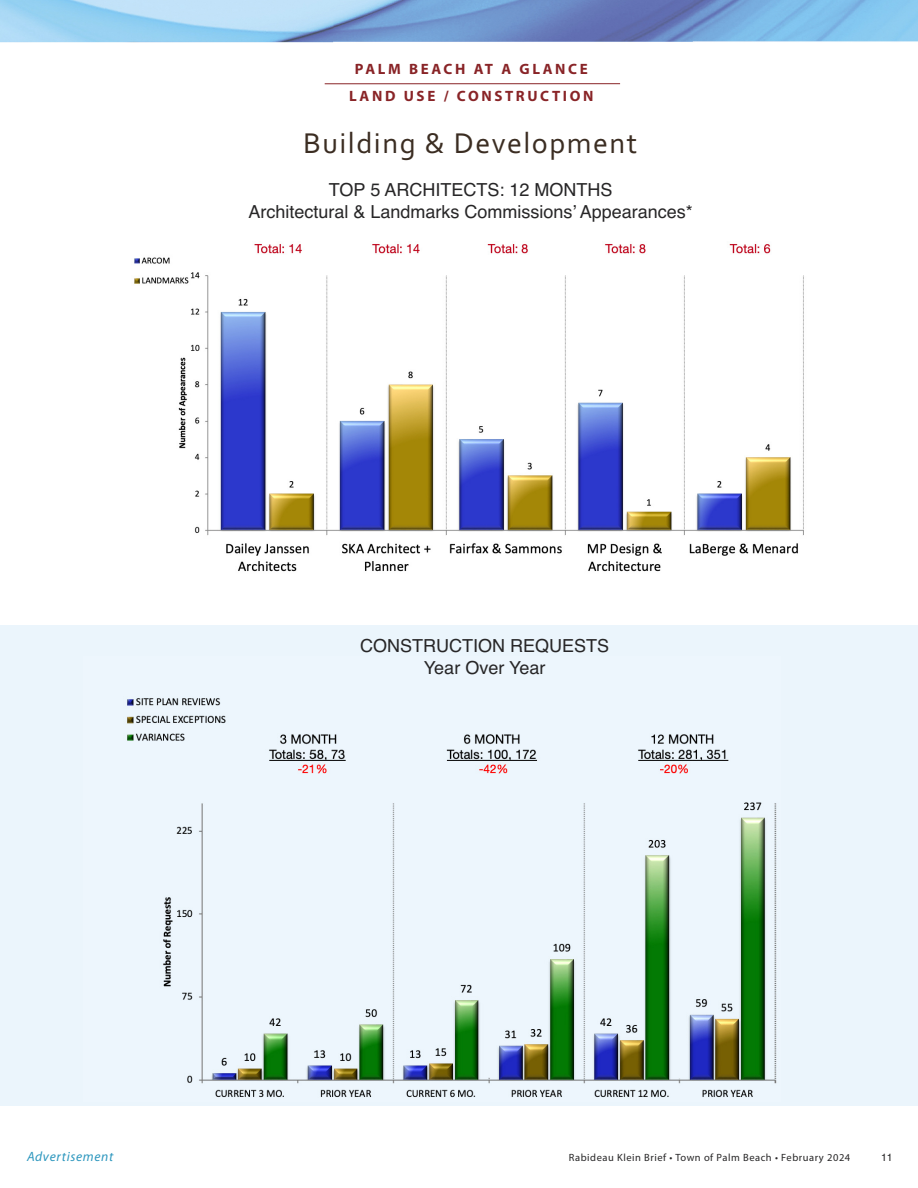
<style>
.page{position:relative;width:918px;height:1188px;background:#fff}
.page>*{position:absolute;margin:0;border:0;box-sizing:border-box;transform-origin:0 0}
.t1{font:30px "Corbel";letter-spacing:.05em;color:#3b2d22}
.t2{font:18px/21.6px "Helvetica";color:#272627;text-align:center}
.t3{font:700 15px/27px "Myriad Pro";letter-spacing:.175em;color:#892427;text-align:center}
.t4{font:italic 13.5px "Myriad Pro";letter-spacing:.05em;color:#2d97be}
.t5{font:10.5px "Myriad Pro";letter-spacing:.05em;color:#272627}
.t6{font:10.5px "Helvetica";color:#272627}
</style>
<div class="page">
<div style="left:0;top:625px;width:918px;height:480px;background:#ebf5fc"></div>
<img style="left:134px;top:244px;width:670px;height:328px">
<img style="left:127px;top:698px;width:650px;height:400px">
<hr style="left:325px;top:83px;width:295px;height:1px;background:#892427">
<img style="left:0;top:0;width:918px;height:43px">
<p class="t3" style="left:349px;top:57px;width:246px">PALM BEACH AT A GLANCE<br>LAND USE / CONSTRUCTION</p>
<h1 class="t1" style="left:303px;top:125px;width:336px">Building &amp; Development</h1>
<p class="t2" style="left:248px;top:179px;width:446px">TOP 5 ARCHITECTS: 12 MONTHS<br>Architectural &amp; Landmarks Commissions’ Appearances*</p>
<p class="t2" style="left:360px;top:635px;width:251px">CONSTRUCTION REQUESTS<br>Year Over Year</p>
<p class="t4" style="left:27px;top:1152px;width:88px">Advertisement</p>
<p class="t5" style="left:569px;top:1154px;width:283px">Rabideau Klein Brief • Town of Palm Beach • February 2024</p>
<p class="t6" style="left:881px;top:1152px;width:13px">11</p>
</div>
